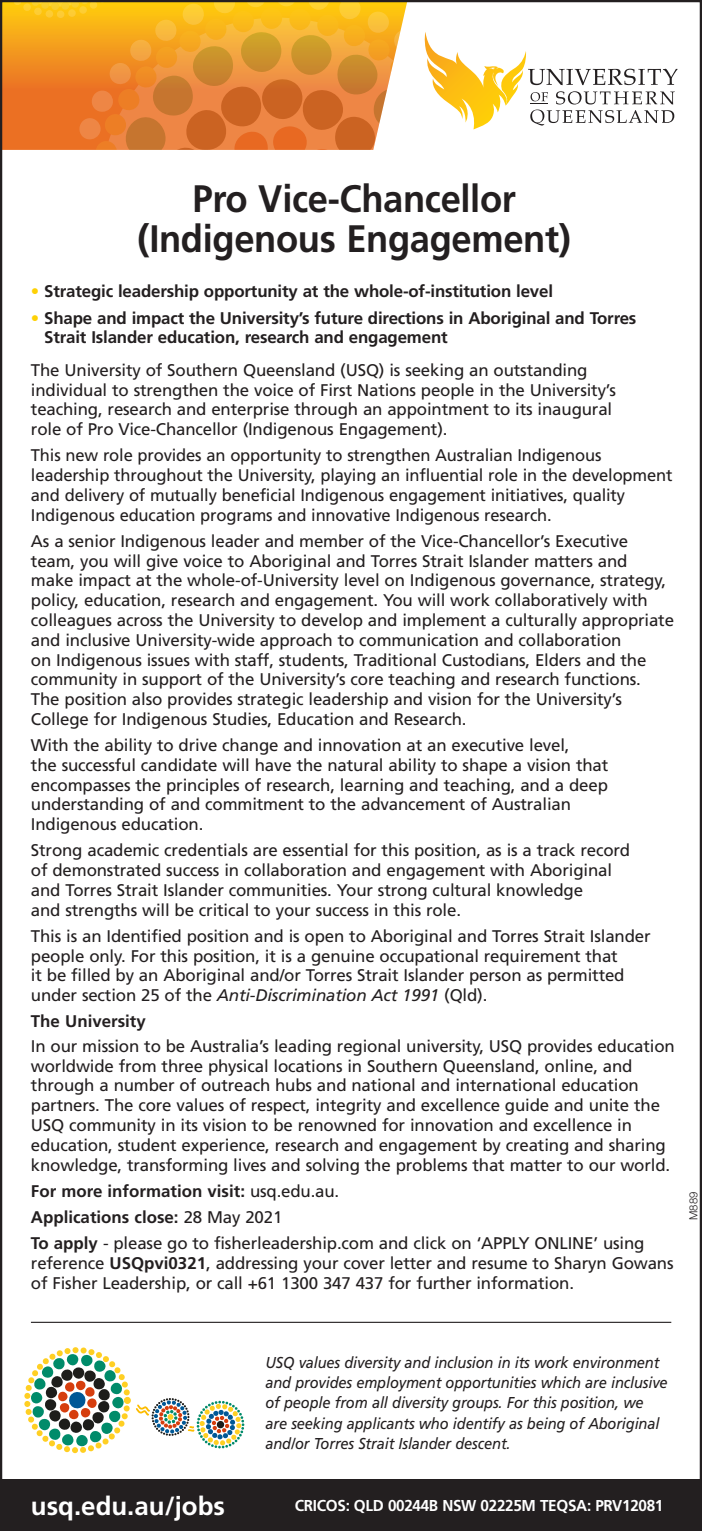
<style>
.page{position:relative;width:702px;height:1531px;background:#fff}
.page>*{position:absolute;margin:0;border:0;box-sizing:border-box;transform-origin:0 0}
._01_Headline{font:700 38.25px/40.1px "Frutiger";letter-spacing:-.01em;color:#231f20;text-align:center;scale:.95 1}
._09{font:700 25.88px "Frutiger";color:#fff}
._09-2{font:16.88px/19.8px "Frutiger";letter-spacing:-.01em;color:#231f20}
._09-3{font:700 16.88px/19.8px "Frutiger";letter-spacing:-.01em;color:#231f20}
._09-4{font:italic 15.75px/20.2px "Frutiger";letter-spacing:-.01em;color:#231f20;scale:.93 1}
._09-5{font:700 15.75px "Frutiger";letter-spacing:-.02em;color:#fff}
.t1{font:300 11.25px "Helvetica Neue LT";color:#231f20}
.s1{color:#fed105}
.s2{font-style:italic}
.s3{font-weight:400}
.s4{font-weight:700}
</style>
<div class="page">
<svg style="left:424px;top:32px;width:253px;height:97px"></svg>
<div style="left:0;top:1480px;width:702px;height:51px;background:#231f20"></div>
<svg style="left:24px;top:1347px;width:221px;height:107px"></svg>
<hr style="left:31px;top:1322px;width:640px;height:1px;background:#231f20">
<svg style="left:3px;top:3px;width:404px;height:147px;background:#e99532"></svg>
<p class="_01_Headline" style="left:138px;top:179px;width:457px">Pro Vice-Chancellor (Indigenous Engagement)</p>
<p class="_09-3" style="left:31px;top:282px;width:523px"><span class="s1">•</span> Strategic leadership opportunity at the whole-of-institution level</p>
<p class="_09-3" style="left:44px;top:308px;width:593px;text-indent:-13px"><span class="s1">•</span> Shape and impact the University’s future directions in Aboriginal and Torres<br>Strait Islander education, research and engagement</p>
<p class="_09-2" style="left:31px;top:360px;width:586px">The University of Southern Queensland (USQ) is seeking an outstanding individual to strengthen the voice of First Nations people in the University’s teaching, research and enterprise through an appointment to its inaugural role of Pro Vice-Chancellor (Indigenous Engagement).</p>
<p class="_09-2" style="left:31px;top:446px;width:643px">This new role provides an opportunity to strengthen Australian Indigenous leadership throughout the University, playing an influential role in the development and delivery of mutually beneficial Indigenous engagement initiatives, quality Indigenous education programs and innovative Indigenous research.</p>
<p class="_09-2" style="left:31px;top:531px;width:644px">As a senior Indigenous leader and member of the Vice-Chancellor’s Executive team, you will give voice to Aboriginal and Torres Strait Islander matters and make impact at the whole-of-University level on Indigenous governance, strategy, policy, education, research and engagement. You will work collaboratively with colleagues across the University to develop and implement a culturally appropriate and inclusive University-wide approach to communication and collaboration<br>on Indigenous issues with staff, students, Traditional Custodians, Elders and the community in support of the University’s core teaching and research functions.<br>The position also provides strategic leadership and vision for the University’s College for Indigenous Studies, Education and Research.</p>
<p class="_09-2" style="left:31px;top:735px;width:579px">With the ability to drive change and innovation at an executive level,<br>the successful candidate will have the natural ability to shape a vision that encompasses the principles of research, learning and teaching, and a deep understanding of and commitment to the advancement of Australian Indigenous education.</p>
<p class="_09-2" style="left:31px;top:840px;width:600px">Strong academic credentials are essential for this position, as is a track record of demonstrated success in collaboration and engagement with Aboriginal and Torres Strait Islander communities. Your strong cultural knowledge<br>and strengths will be critical to your success in this role.</p>
<p class="_09-2" style="left:31px;top:926px;width:621px">This is an Identified position and is open to Aboriginal and Torres Strait Islander people only. For this position, it is a genuine occupational requirement that<br>it be filled by an Aboriginal and/or Torres Strait Islander person as permitted under section 25 of the <span class="s2">Anti-Discrimination Act 1991</span> (Qld).</p>
<p class="_09-3" style="left:31px;top:1011px;width:116px">The University</p>
<p class="_09-2" style="left:31px;top:1036px;width:645px">In our mission to be Australia’s leading regional university, USQ provides education worldwide from three physical locations in Southern Queensland, online, and through a number of outreach hubs and national and international education partners. The core values of respect, integrity and excellence guide and unite the USQ community in its vision to be renowned for innovation and excellence in education, student experience, research and engagement by creating and sharing knowledge, transforming lives and solving the problems that matter to our world.</p>
<p class="_09-3" style="left:31px;top:1181px;width:310px">For more information visit: <span class="s3">usq.edu.au.</span></p>
<p class="_09-3" style="left:31px;top:1207px;width:253px">Applications close: <span class="s3">28 May 2021</span></p>
<p class="_09-2" style="left:31px;top:1233px;width:644px"><span class="s4">To apply</span> - please go to fisherleadership.com and click on ‘APPLY ONLINE’ using reference <span class="s4">USQpvi0321</span>, addressing your cover letter and resume to Sharyn Gowans of Fisher Leadership, or call +61 1300 347 437 for further information.</p>
<p class="t1" style="left:686px;top:1220px;width:30px;rotate:-90deg">M889</p>
<p class="_09-4" style="left:265px;top:1352px;width:434px">USQ values diversity and inclusion in its work environment and provides employment opportunities which are inclusive of people from all diversity groups. For this position, we are seeking applicants who identify as being of Aboriginal and/or Torres Strait Islander descent.</p>
<p class="_09" style="left:31px;top:1491px;width:196px">usq.edu.au/jobs</p>
<p class="_09-5" style="left:295px;top:1496px;width:370px">CRICOS: QLD 00244B NSW 02225M TEQSA: PRV12081</p>
</div>
